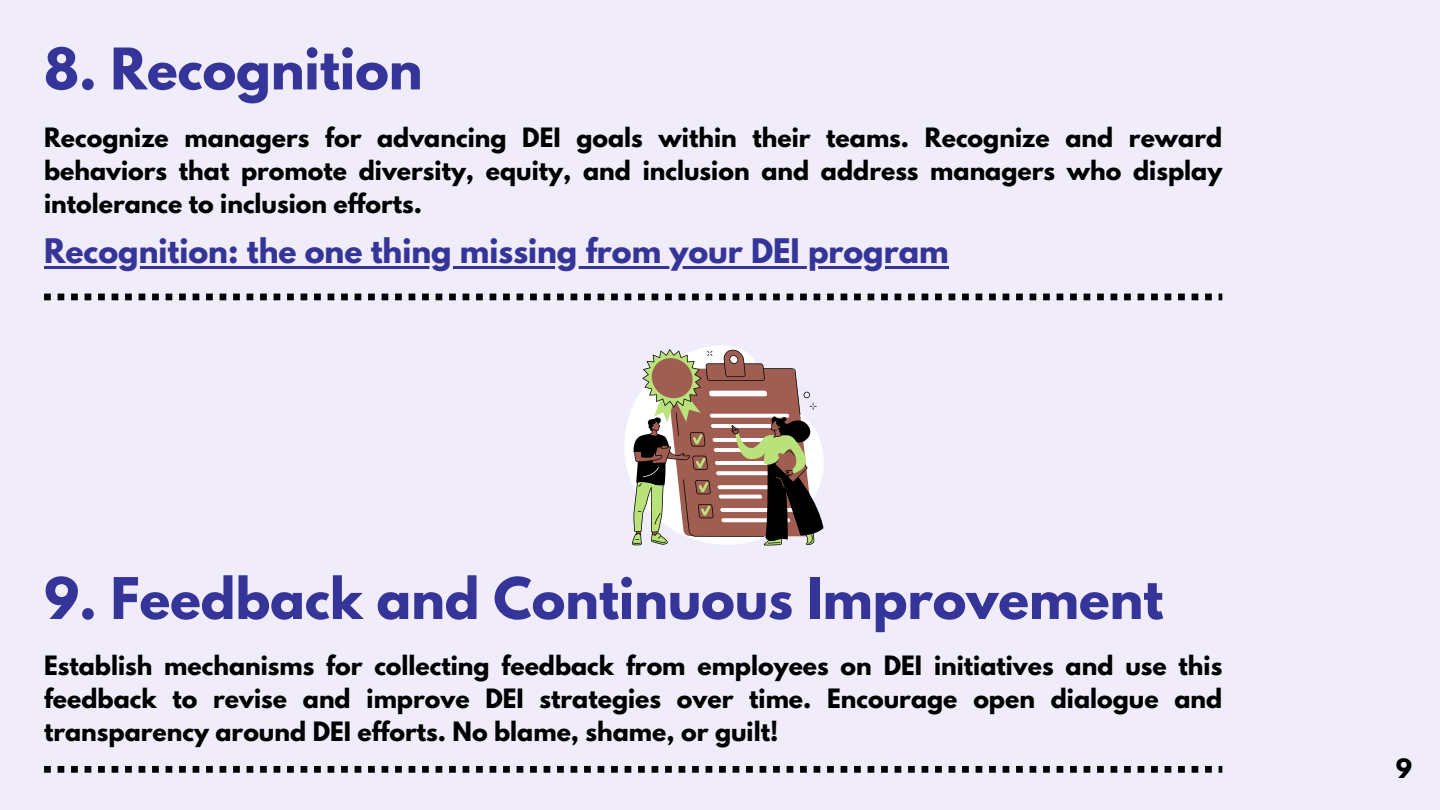
<style>
.page{position:relative;width:1440px;height:810px;background:#f0ecfa}
.page>*{position:absolute;margin:0;border:0;box-sizing:border-box;transform-origin:0 0}
.t1{font:700 50.8px "League Spartan";color:#353499}
.t2{font:700 30px "League Spartan";color:#353499}
.t3{font:700 23.6px/33px "League Spartan";color:#000;text-align:justify}
</style>
<div class="page">
<svg style="left:44px;top:294px;width:1178px;height:6px"></svg>
<svg style="left:44px;top:766px;width:1178px;height:7px"></svg>
<svg style="left:624px;top:345px;width:200px;height:201px"></svg>
<hr style="left:44px;top:266px;width:905px;height:3px;background:#353499">
<p class="t1" style="left:44px;top:44px;width:380px">8. Recognition</p>
<h1 class="t3" style="left:44px;top:124px;width:1180px">Recognize managers for advancing DEI goals within their teams. Recognize and reward behaviors that promote diversity, equity, and inclusion and address managers who display intolerance to inclusion efforts.</h1>
<h2 class="t2" style="left:44px;top:236px;width:906px">Recognition: the one thing missing from your DEI program</h2>
<p class="t1" style="left:44px;top:573px;width:1121px">9. Feedback and Continuous Improvement</p>
<p class="t3" style="left:44px;top:652px;width:1180px">Establish mechanisms for collecting feedback from employees on DEI initiatives and use this feedback to revise and improve DEI strategies over time. Encourage open dialogue and transparency around DEI efforts. No blame, shame, or guilt!</p>
<h1 class="t3" style="left:1396px;top:755px;width:18px">9</h1>
</div>
